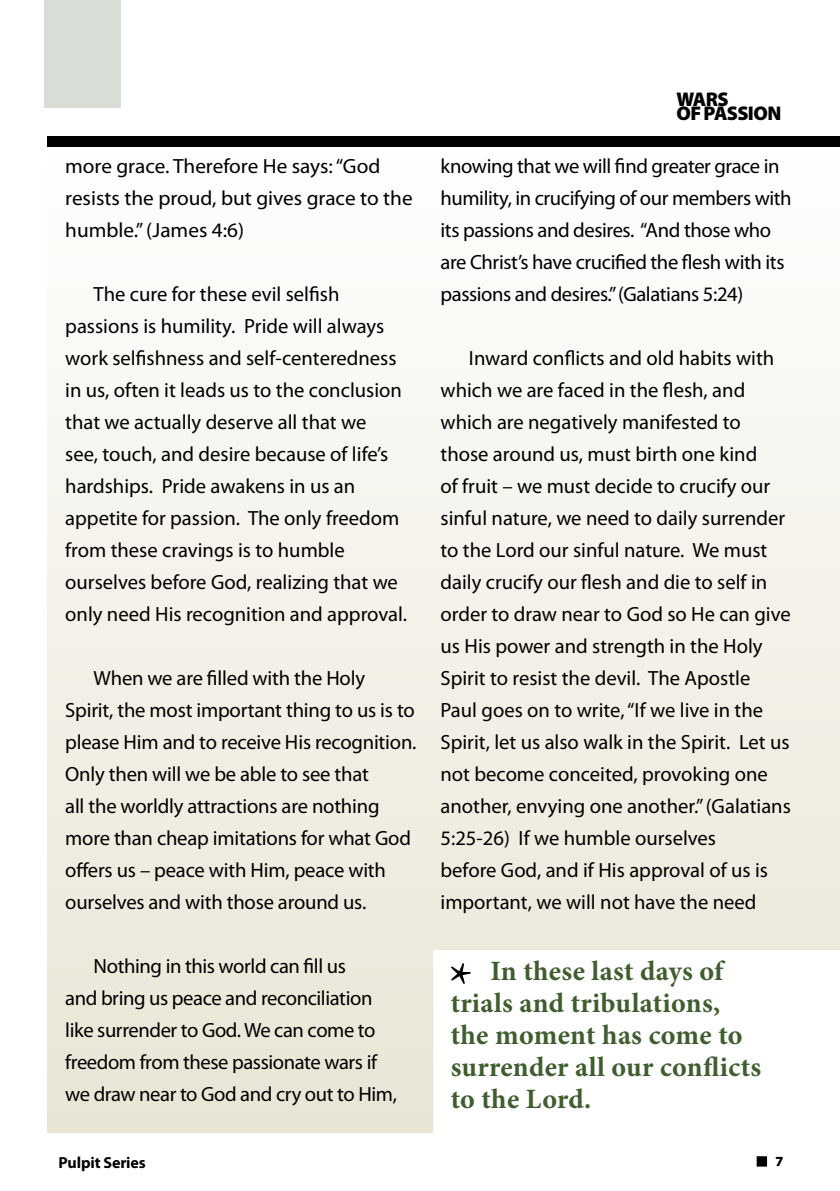
<style>
.page{position:relative;width:840px;height:1191px;background:#fff}
.page>*{position:absolute;margin:0;border:0;box-sizing:border-box;transform-origin:0 0}
.t1{font:700 28px/32px "Minion Pro";letter-spacing:.01em;color:#3f5d2e}
.t2{font:20.6px/32px "Myriad Pro";color:#000}
.t3{font:20.6px/32px "Myriad Pro";letter-spacing:-.02em;color:#000}
.t4{font:900 19.8px "Myriad Pro";letter-spacing:-.03em;color:#000}
.Body_Text_2{font:700 16px "Myriad Pro";letter-spacing:-.01em;color:#000}
.t5{font:900 14px "Myriad Pro";color:#000}
</style>
<div class="page">
<div style="left:45px;top:0;width:76px;height:108px;background:#d8ded5"></div>
<div style="left:47px;top:142px;width:792px;height:990px;background:linear-gradient(to bottom,#fefefd,#e9e5d4)"></div>
<div style="left:47px;top:136px;width:792px;height:11px;background:#000"></div>
<div style="left:756px;top:1156px;width:10px;height:10px;background:#000"></div>
<svg style="left:433px;top:950px;width:406px;height:183px"></svg>
<svg style="left:450px;top:963px;width:20px;height:21px"></svg>
<p class="t2" style="left:65px;top:150px;width:349px">more grace. Therefore He says: “God resists the proud, but gives grace to the humble.” (James 4:6)</p>
<p class="t2" style="left:65px;top:278px;width:343px;text-indent:28px">The cure for these evil selfish passions is humility. Pride will always work selfishness and self-centeredness in us, often it leads us to the conclusion that we actually deserve all that we<br>see, touch, and desire because of life’s hardships. Pride awakens in us an appetite for passion. The only freedom from these cravings is to humble ourselves before God, realizing that we only need His recognition and approval.</p>
<p class="t2" style="left:65px;top:662px;width:352px;text-indent:28px">When we are filled with the Holy Spirit, the most important thing to us is to please Him and to receive His recognition.<br>Only then will we be able to see that<br>all the worldly attractions are nothing more than cheap imitations for what God offers us – peace with Him, peace with ourselves and with those around us.</p>
<p class="t3" style="left:65px;top:950px;width:333px;text-indent:28px">Nothing in this world can fill us<br>and bring us peace and reconciliation like surrender to God. We can come to freedom from these passionate wars if we draw near to God and cry out to Him,</p>
<p class="Body_Text_2" style="left:59px;top:1153px;width:89px">Pulpit Series</p>
<p class="t4" style="left:676px;top:88px;width:53px">WARS</p>
<p class="t4" style="left:676px;top:102px;width:106px">OF PASSION</p>
<p class="t3" style="left:440px;top:150px;width:352px">knowing that we will find greater grace in humility, in crucifying of our members with its passions and desires. “And those who are Christ’s have crucified the flesh with its passions and desires.” (Galatians 5:24)</p>
<p class="t2" style="left:440px;top:342px;width:352px;text-indent:28px">Inward conflicts and old habits with which we are faced in the flesh, and which are negatively manifested to those around us, must birth one kind<br>of fruit – we must decide to crucify our sinful nature, we need to daily surrender to the Lord our sinful nature. We must daily crucify our flesh and die to self in order to draw near to God so He can give us His power and strength in the Holy Spirit to resist the devil. The Apostle Paul goes on to write, “If we live in the Spirit, let us also walk in the Spirit. Let us not become conceited, provoking one another, envying one another.” (Galatians 5:25-26) If we humble ourselves<br>before God, and if His approval of us is important, we will not have the need</p>
<p class="t1" style="left:450px;top:956px;width:312px;text-indent:40px">In these last days of trials and tribulations, the moment has come to surrender all our conflicts to the Lord.</p>
<p class="t5" style="left:775px;top:1153px;width:10px">7</p>
</div>
